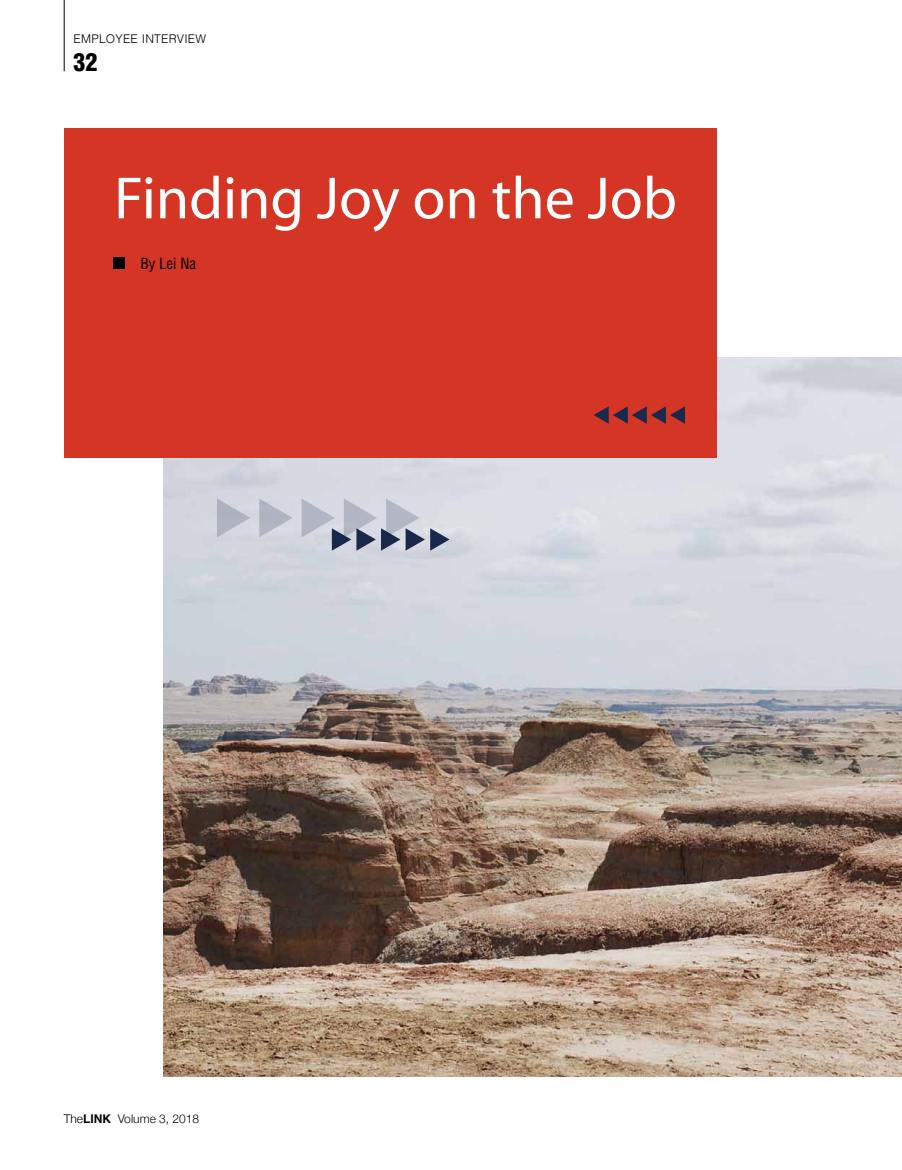
<style>
.page{position:relative;width:902px;height:1170px;background:#fff}
.page>*{position:absolute;margin:0;border:0;box-sizing:border-box;transform-origin:0 0}
.t1{font:60px "Myriad";color:#fff}
.t2{font:900 condensed 24px "Helvetica";color:#000}
.t3{font:condensed 15px "Helvetica";color:#000}
.t4{font:300 12px "Helvetica Neue";color:#000}
.t5{font:300 12px "Helvetica";letter-spacing:.02em;color:#000}
.s1{font-family:"Helvetica";font-weight:700}
</style>
<div class="page">
<img style="left:164px;top:357px;width:737px;height:719px">
<div style="left:64px;top:128px;width:652px;height:329px;background:#d43524"></div>
<div style="left:113px;top:257px;width:12px;height:12px;background:#000"></div>
<svg style="left:594px;top:406px;width:91px;height:18px"></svg>
<svg style="left:301px;top:498px;width:148px;height:52px;background:#b2b8c5"></svg>
<svg style="left:259px;top:498px;width:33px;height:39px"></svg>
<svg style="left:217px;top:498px;width:33px;height:39px"></svg>
<hr style="left:64px;top:0;width:1px;height:71px;background:#000">
<p class="t5" style="left:74px;top:29px;width:134px">EMPLOYEE INTERVIEW</p>
<h2 class="t2" style="left:74px;top:47px;width:25px">32</h2>
<h1 class="t1" style="left:114px;top:168px;width:564px">Finding Joy on the Job</h1>
<p class="t3" style="left:140px;top:254px;width:57px">By Lei Na</p>
<p class="t4" style="left:64px;top:1109px;width:137px">the<span class="s1">LINK</span> Volume 3, 2018</p>
</div>
